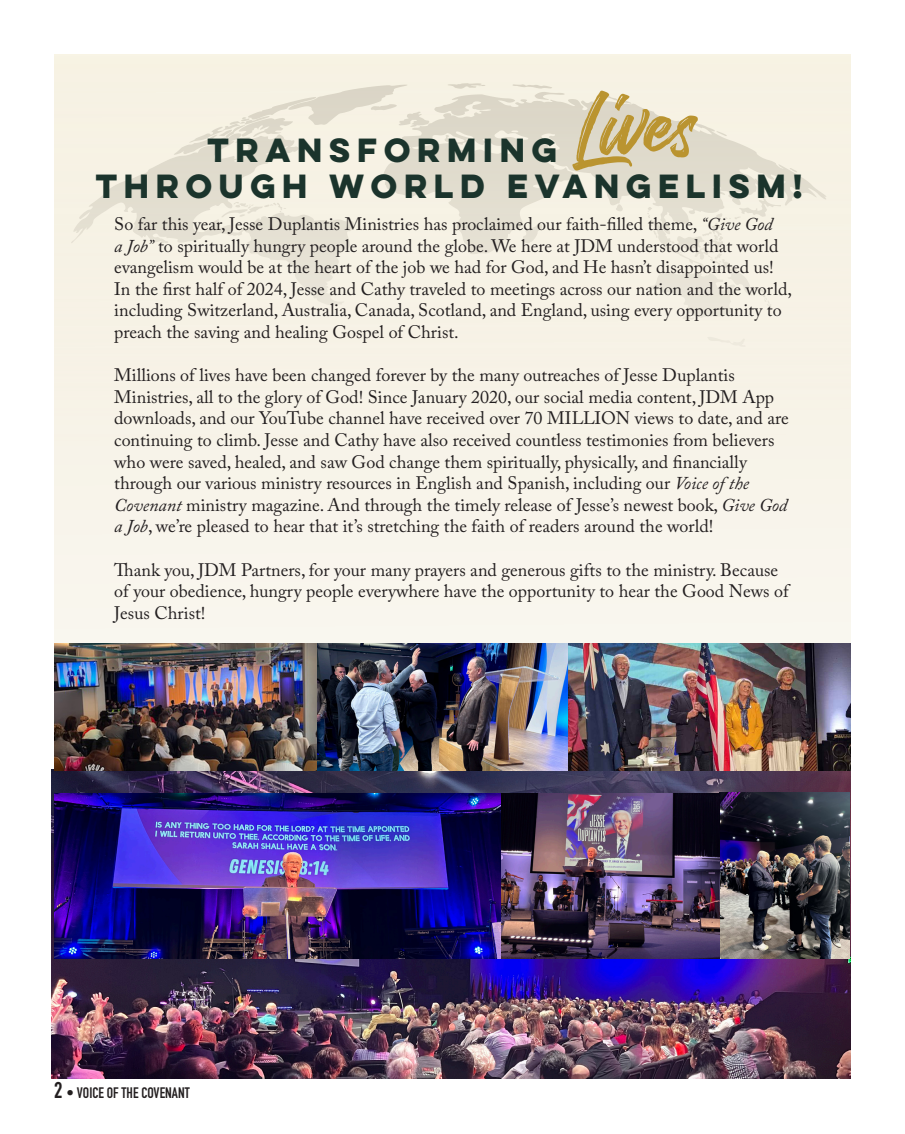
<style>
.page{position:relative;width:905px;height:1134px;background:#fff}
.page>*{position:absolute;margin:0;border:0;box-sizing:border-box;transform-origin:0 0}
.t1{font:93px "The Historia Demo";color:#ba9430}
.t2{font:700 30px "Lulo Clean W01 One";color:#1b342c}
.t3{font:18px/21.6px "Adobe Caslon Pro";color:#231f20}
.t4{font:700 15px "DIN Condensed";color:#231f20}
.s1{font-style:italic}
.s2{font-size:22.5px}
</style>
<div class="page">
<div style="left:54px;top:54px;width:796px;height:1015px;background:#f8f5ec"></div>
<img style="left:52px;top:770px;width:799px;height:308px">
<img style="left:720px;top:792px;width:130px;height:166px">
<img style="left:54px;top:794px;width:666px;height:164px">
<img style="left:567px;top:644px;width:283px;height:126px">
<img style="left:54px;top:644px;width:513px;height:126px">
<div style="left:54px;top:54px;width:796px;height:392px;background:#f7f2e6"></div>
<svg style="left:71px;top:156px;width:283px;height:149px"></svg>
<svg style="left:221px;top:202px;width:65px;height:16px"></svg>
<svg style="left:174px;top:85px;width:233px;height:71px"></svg>
<svg style="left:448px;top:83px;width:37px;height:6px"></svg>
<svg style="left:513px;top:84px;width:51px;height:10px"></svg>
<svg style="left:383px;top:94px;width:443px;height:160px"></svg>
<svg style="left:716px;top:131px;width:11px;height:5px"></svg>
<svg style="left:789px;top:168px;width:8px;height:5px"></svg>
<svg style="left:600px;top:94px;width:31px;height:10px"></svg>
<svg style="left:647px;top:178px;width:134px;height:142px"></svg>
<p class="t1" style="left:579px;top:85px;width:120px">Lives</p>
<p class="t2" style="left:96px;top:164px;width:715px">THROUGH WORLD EVANGELISM!</p>
<p class="t3" style="left:114px;top:213px;width:679px">So far this year, Jesse Duplantis Ministries has proclaimed our faith-filled theme, <span class="s1">“Give God<br>a Job”</span> to spiritually hungry people around the globe. We here at JDM understood that world evangelism would be at the heart of the job we had for God, and He hasn’t disappointed us!<br>In the first half of 2024, Jesse and Cathy traveled to meetings across our nation and the world, including Switzerland, Australia, Canada, Scotland, and England, using every opportunity to preach the saving and healing Gospel of Christ.</p>
<p class="t3" style="left:114px;top:364px;width:676px">Millions of lives have been changed forever by the many outreaches of Jesse Duplantis Ministries, all to the glory of God! Since January 2020, our social media content, JDM App downloads, and our YouTube channel have received over 70 MILLION views to date, and are continuing to climb. Jesse and Cathy have also received countless testimonies from believers who were saved, healed, and saw God change them spiritually, physically, and financially through our various ministry resources in English and Spanish, including our <span class="s1">Voice of the Covenant</span> ministry magazine. And through the timely release of Jesse’s newest book, <span class="s1">Give God a Job</span>, we’re pleased to hear that it’s stretching the faith of readers around the world!</p>
<p class="t3" style="left:114px;top:559px;width:676px">Thank you, JDM Partners, for your many prayers and generous gifts to the ministry. Because of your obedience, hungry people everywhere have the opportunity to hear the Good News of<br>Jesus Christ!</p>
<p class="t2" style="left:207px;top:128px;width:358px">TRANSFORMING</p>
<p class="t4" style="left:54px;top:1082px;width:137px"><span class="s2">2</span> • VOICE OF THE COVENANT</p>
</div>
